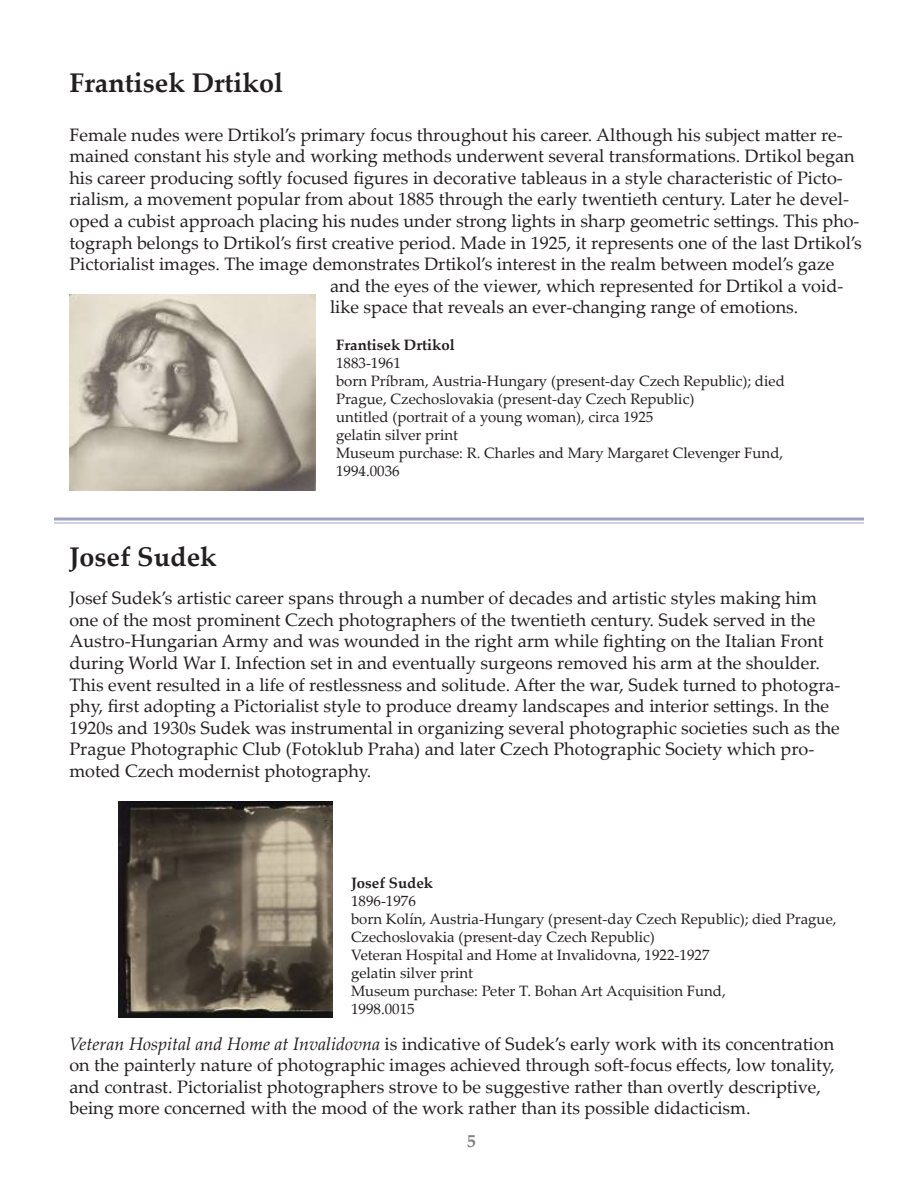
<style>
.page{position:relative;width:918px;height:1188px;background:#fff}
.page>*{position:absolute;margin:0;border:0;box-sizing:border-box;transform-origin:0 0}
.t1{font:700 27px "Palatino Linotype";color:#231f20}
.t2{font:18px/21.6px "Palatino Linotype";color:#231f20}
.t3{font:700 18px "Palatino Linotype";color:#808285}
.t4{font:15px/18px "Palatino Linotype";color:#231f20}
.t5{font:700 15px "Palatino Linotype";color:#231f20}
.s1{font-style:italic}
</style>
<div class="page">
<img style="left:69px;top:294px;width:247px;height:197px">
<hr style="left:54px;top:518px;width:810px;height:2px;background:#a1a1ca">
<hr style="left:54px;top:522px;width:810px;height:1px;background:#a1a1ca">
<img style="left:119px;top:801px;width:213px;height:217px">
<p class="t1" style="left:69px;top:63px;width:215px">Frantisek Drtikol</p>
<p class="t2" style="left:69px;top:123px;width:775px">Female nudes were Drtikol’s primary focus throughout his career. Although his subject matter re-</p>
<p class="t2" style="left:69px;top:145px;width:787px">mained constant his style and working methods underwent several transformations. Drtikol began</p>
<p class="t2" style="left:69px;top:166px;width:775px">his career producing softly focused figures in decorative tableaus in a style characteristic of Picto-</p>
<p class="t2" style="left:69px;top:188px;width:781px">rialism, a movement popular from about 1885 through the early twentieth century. Later he devel-</p>
<p class="t2" style="left:69px;top:209px;width:792px">oped a cubist approach placing his nudes under strong lights in sharp geometric settings. This pho-</p>
<p class="t2" style="left:69px;top:231px;width:794px">tograph belongs to Drtikol’s first creative period. Made in 1925, it represents one of the last Drtikol’s</p>
<p class="t2" style="left:69px;top:253px;width:767px">Pictorialist images. The image demonstrates Drtikol’s interest in the realm between model’s gaze</p>
<p class="t2" style="left:330px;top:274px;width:515px">and the eyes of the viewer, which represented for Drtikol a void-</p>
<p class="t2" style="left:330px;top:296px;width:470px">like space that reveals an ever-changing range of emotions.</p>
<p class="t5" style="left:336px;top:334px;width:120px">Frantisek Drtikol</p>
<p class="t4" style="left:336px;top:353px;width:66px">1883-1961</p>
<p class="t4" style="left:336px;top:371px;width:450px">born Príbram, Austria-Hungary (present-day Czech Republic); died<br>Prague, Czechoslovakia (present-day Czech Republic)</p>
<p class="t4" style="left:336px;top:407px;width:319px">untitled (portrait of a young woman), circa 1925</p>
<p class="t4" style="left:336px;top:425px;width:124px">gelatin silver print</p>
<p class="t4" style="left:336px;top:443px;width:449px">Museum purchase: R. Charles and Mary Margaret Clevenger Fund,<br>1994.0036</p>
<p class="t1" style="left:69px;top:538px;width:149px">Josef Sudek</p>
<p class="t2" style="left:69px;top:587px;width:773px">Josef Sudek’s artistic career spans through a number of decades and artistic styles making him one of the most prominent Czech photographers of the twentieth century. Sudek served in the Austro-Hungarian Army and was wounded in the right arm while fighting on the Italian Front during World War I. Infection set in and eventually surgeons removed his arm at the shoulder.<br>This event resulted in a life of restlessness and solitude. After the war, Sudek turned to photogra&shy;phy, first adopting a Pictorialist style to produce dreamy landscapes and interior settings. In the 1920s and 1930s Sudek was instrumental in organizing several photographic societies such as the Prague Photographic Club (Fotoklub Praha) and later Czech Photographic Society which pro&shy;moted Czech modernist photography.</p>
<p class="t5" style="left:351px;top:873px;width:84px">Josef Sudek</p>
<p class="t4" style="left:351px;top:892px;width:66px">1896-1976</p>
<p class="t4" style="left:351px;top:910px;width:487px">born Kolín, Austria-Hungary (present-day Czech Republic); died Prague,<br>Czechoslovakia (present-day Czech Republic)</p>
<p class="t4" style="left:351px;top:946px;width:360px">Veteran Hospital and Home at Invalidovna, 1922-1927</p>
<p class="t4" style="left:351px;top:964px;width:124px">gelatin silver print</p>
<p class="t4" style="left:351px;top:982px;width:376px">Museum purchase: Peter T. Bohan Art Acquisition Fund,</p>
<p class="t4" style="left:351px;top:1000px;width:65px">1998.0015</p>
<p class="t2" style="left:69px;top:1032px;width:767px"><span class="s1">Veteran Hospital and Home at Invalidovna</span> is indicative of Sudek’s early work with its concentration on the painterly nature of photographic images achieved through soft-focus effects, low tonality, and contrast. Pictorialist photographers strove to be suggestive rather than overtly descriptive, being more concerned with the mood of the work rather than its possible didacticism.</p>
<p class="t3" style="left:467px;top:1128px;width:10px">5</p>
</div>
